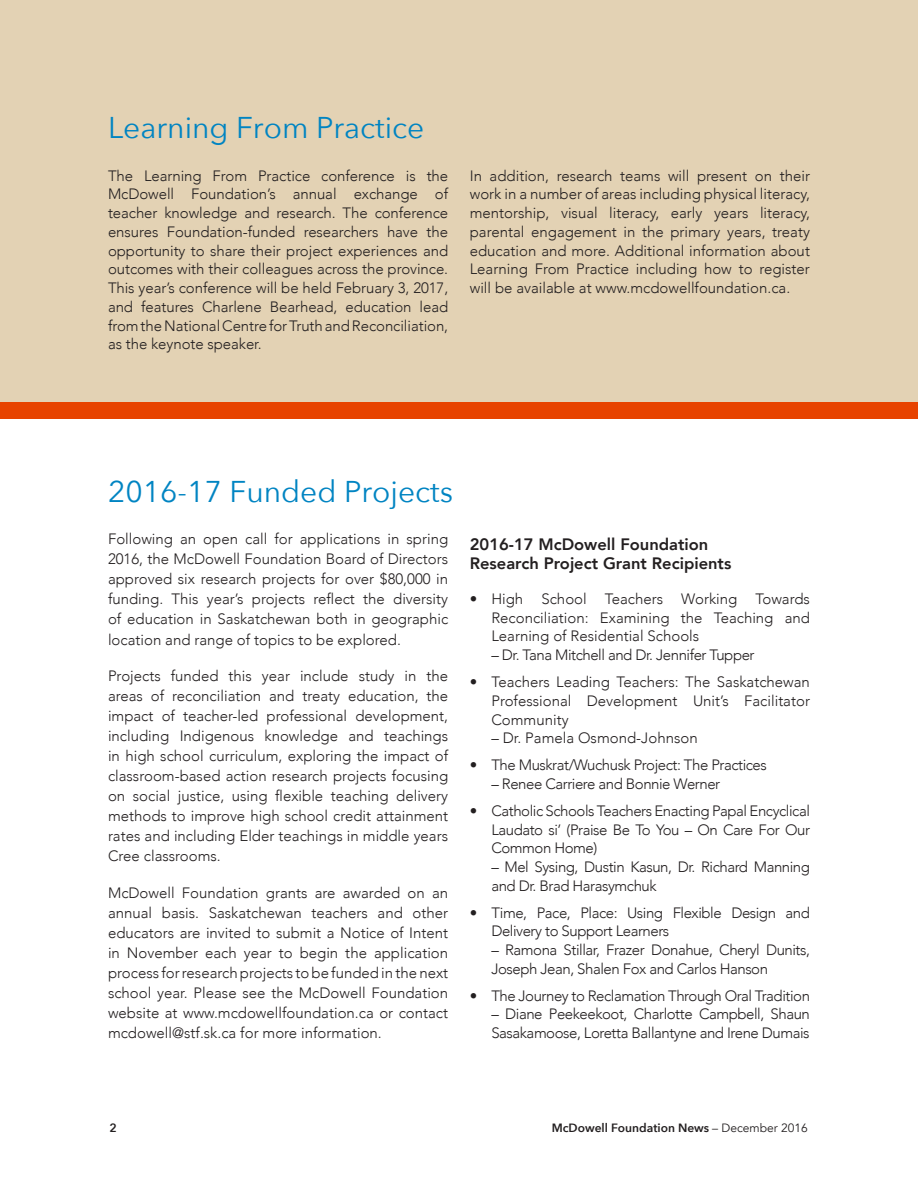
<style>
.page{position:relative;width:918px;height:1188px;background:#fff}
.page>*{position:absolute;margin:0;border:0;box-sizing:border-box;transform-origin:0 0}
.Head{font:30px "Avenir Next";color:#0084c2}
.Body{font:800 16.5px/18.8px "Avenir";color:#231f20}
.Body-2{font:300 15px/18.8px "Avenir";letter-spacing:-.03em;color:#231f20;text-align:justify}
.Body-3{font:300 15px "Avenir";color:#231f20}
.t1{font:600 12px "Avenir Next";color:#231f20}
.s1{font-family:"Avenir";font-weight:400}
</style>
<div class="page">
<div style="left:0;top:0;width:918px;height:406px;background:#e3d2b4"></div>
<div style="left:0;top:402px;width:918px;height:16px;background:#e74300"></div>
<p class="Head" style="left:108px;top:102px;width:318px">Learning From Practice</p>
<p class="Body-2" style="left:108px;top:166px;width:342px">The Learning From Practice conference is the McDowell Foundation’s annual exchange of teacher knowledge and research. The conference ensures Foundation-funded researchers have the opportunity to share their project experiences and outcomes with their colleagues across the province.<br>This year’s conference will be held February 3, 2017, and features Charlene Bearhead, education lead from the National Centre for Truth and Reconciliation, as the keynote speaker.</p>
<p class="Body-2" style="left:470px;top:166px;width:342px">In addition, research teams will present on their work in a number of areas including physical literacy, mentorship, visual literacy, early years literacy, parental engagement in the primary years, treaty education and more. Additional information about Learning From Practice including how to register will be available at www.mcdowellfoundation.ca.</p>
<p class="Head" style="left:108px;top:466px;width:347px">2016-17 Funded Projects</p>
<p class="Body-2" style="left:108px;top:529px;width:342px;line-height:20.1px">Following an open call for applications in spring 2016, the McDowell Foundation Board of Directors approved six research projects for over $80,000 in funding. This year’s projects reflect the diversity of education in Saskatchewan both in geographic location and range of topics to be explored.</p>
<p class="Body-2" style="left:108px;top:666px;width:342px;line-height:20.1px">Projects funded this year include study in the areas of reconciliation and treaty education, the impact of teacher-led professional development, including Indigenous knowledge and teachings in high school curriculum, exploring the impact of classroom-based action research projects focusing on social justice, using flexible teaching delivery methods to improve high school credit attainment rates and including Elder teachings in middle years Cree classrooms.</p>
<p class="Body-2" style="left:108px;top:883px;width:342px;line-height:20.1px">McDowell Foundation grants are awarded on an annual basis. Saskatchewan teachers and other educators are invited to submit a Notice of Intent in November each year to begin the application process for research projects to be funded in the next school year. Please see the McDowell Foundation website at www.mcdowellfoundation.ca or contact mcdowell@stf.sk.ca for more information.</p>
<p class="Body" style="left:470px;top:535px;width:263px">2016-17 McDowell Foundation<br>Research Project Grant Recipients</p>
<p class="Body-2" style="left:491px;top:589px;width:320px;text-indent:-22px">• High School Teachers Working Towards Reconciliation: Examining the Teaching and Learning of Residential Schools</p>
<p class="Body-2" style="left:491px;top:646px;width:265px">– Dr. Tana Mitchell and Dr. Jennifer Tupper</p>
<p class="Body-2" style="left:491px;top:673px;width:320px;text-indent:-22px">• Teachers Leading Teachers: The Saskatchewan Professional Development Unit’s Facilitator Community</p>
<p class="Body-3" style="left:491px;top:729px;width:208px">– Dr. Pamela Osmond-Johnson</p>
<p class="Body-2" style="left:470px;top:756px;width:299px">• The Muskrat/Wuchusk Project: The Practices</p>
<p class="Body-2" style="left:491px;top:774px;width:230px">– Renee Carriere and Bonnie Werner</p>
<p class="Body-2" style="left:491px;top:801px;width:320px;text-indent:-22px">• Catholic Schools Teachers Enacting Papal Encyclical Laudato si’ (Praise Be To You – On Care For Our Common Home)</p>
<p class="Body-2" style="left:491px;top:857px;width:320px">– Mel Sysing, Dustin Kasun, Dr. Richard Manning and Dr. Brad Harasymchuk</p>
<p class="Body-2" style="left:491px;top:903px;width:320px;text-indent:-22px">• Time, Pace, Place: Using Flexible Design and<br>Delivery to Support Learners</p>
<p class="Body-2" style="left:491px;top:941px;width:320px">– Ramona Stillar, Frazer Donahue, Cheryl Dunits,<br>Joseph Jean, Shalen Fox and Carlos Hanson</p>
<p class="Body-2" style="left:470px;top:986px;width:342px">• The Journey to Reclamation Through Oral Tradition</p>
<p class="Body-2" style="left:491px;top:1005px;width:320px">– Diane Peekeekoot, Charlotte Campbell, Shaun<br>Sasakamoose, Loretta Ballantyne and Irene Dumais</p>
<p class="t1" style="left:110px;top:1118px;width:9px">2</p>
<p class="t1" style="left:552px;top:1118px;width:258px">McDowell Foundation News <span class="s1">– December 2016</span></p>
</div>
